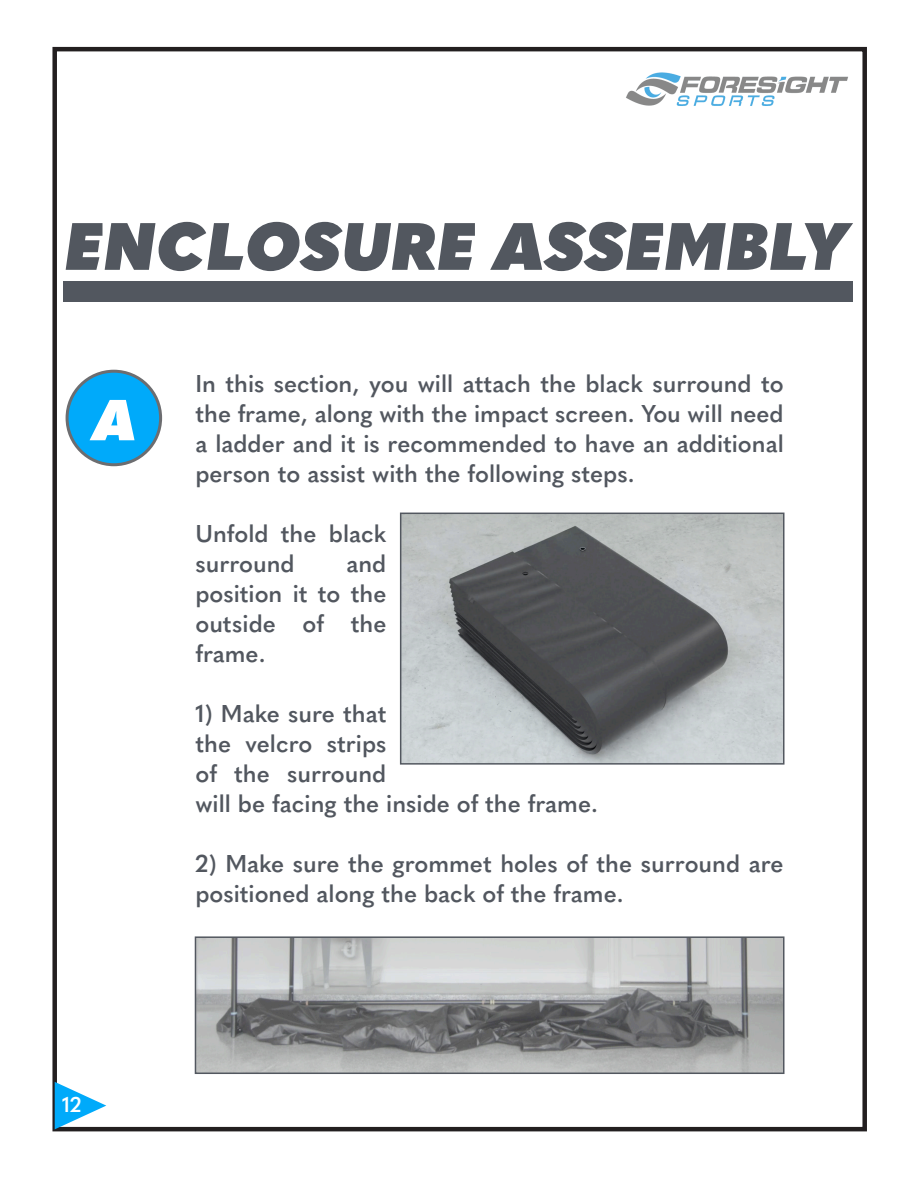
<style>
.page{position:relative;width:918px;height:1188px;background:#fff}
.page>*{position:absolute;margin:0;border:0;box-sizing:border-box;transform-origin:0 0}
.t1{font:italic 800 66px "Quasimoda";color:#52575f}
.t2{font:italic 800 57px "Quasimoda";color:#fff}
.t3{font:600 24px/30px "Quasimoda";color:#52575f}
.t4{font:600 21px "Quasimoda";color:#fff}
</style>
<div class="page">
<div style="left:52px;top:47px;width:815px;height:1084px;border:4px solid #231f20"></div>
<div style="left:63px;top:281px;width:790px;height:21px;background:#52575f"></div>
<svg style="left:55px;top:1082px;width:51px;height:47px"></svg>
<div style="left:67px;top:371px;width:94px;height:94px;background:#00aafa;border-radius:50%"></div>
<div style="left:66px;top:370px;width:96px;height:96px;border:3px solid #6c6d70;border-radius:50%"></div>
<img style="left:198px;top:939px;width:583px;height:132px">
<div style="left:195px;top:936px;width:589px;height:138px;border:2px solid #52575f"></div>
<img style="left:403px;top:516px;width:378px;height:246px">
<div style="left:400px;top:513px;width:384px;height:252px;border:2px solid #52575f"></div>
<img style="left:626px;top:72px;width:222px;height:34px">
<p class="t1" style="left:66px;top:194px;width:786px">ENCLOSURE ASSEMBLY</p>
<p class="t2" style="left:93px;top:375px;width:46px">A</p>
<p class="t3" style="left:195px;top:367px;width:590px;text-align:justify">In this section, you will attach the black surround to the frame, along with the impact screen. You will need a ladder and it is recommended to have an additional person to assist with the following steps.</p>
<p class="t3" style="left:195px;top:517px;width:192px">Unfold the black surround</p>
<p class="t3" style="left:195px;top:547px;width:192px;text-align:justify;text-indent:151px">and position it to the outside of the frame.</p>
<p class="t3" style="left:195px;top:697px;width:404px">1) Make sure that<br>the velcro strips<br>of the surround<br>will be facing the inside of the frame.</p>
<p class="t3" style="left:195px;top:847px;width:590px">2) Make sure the grommet holes of the surround are positioned along the back of the frame.</p>
<p class="t4" style="left:62px;top:1089px;width:21px">12</p>
</div>
